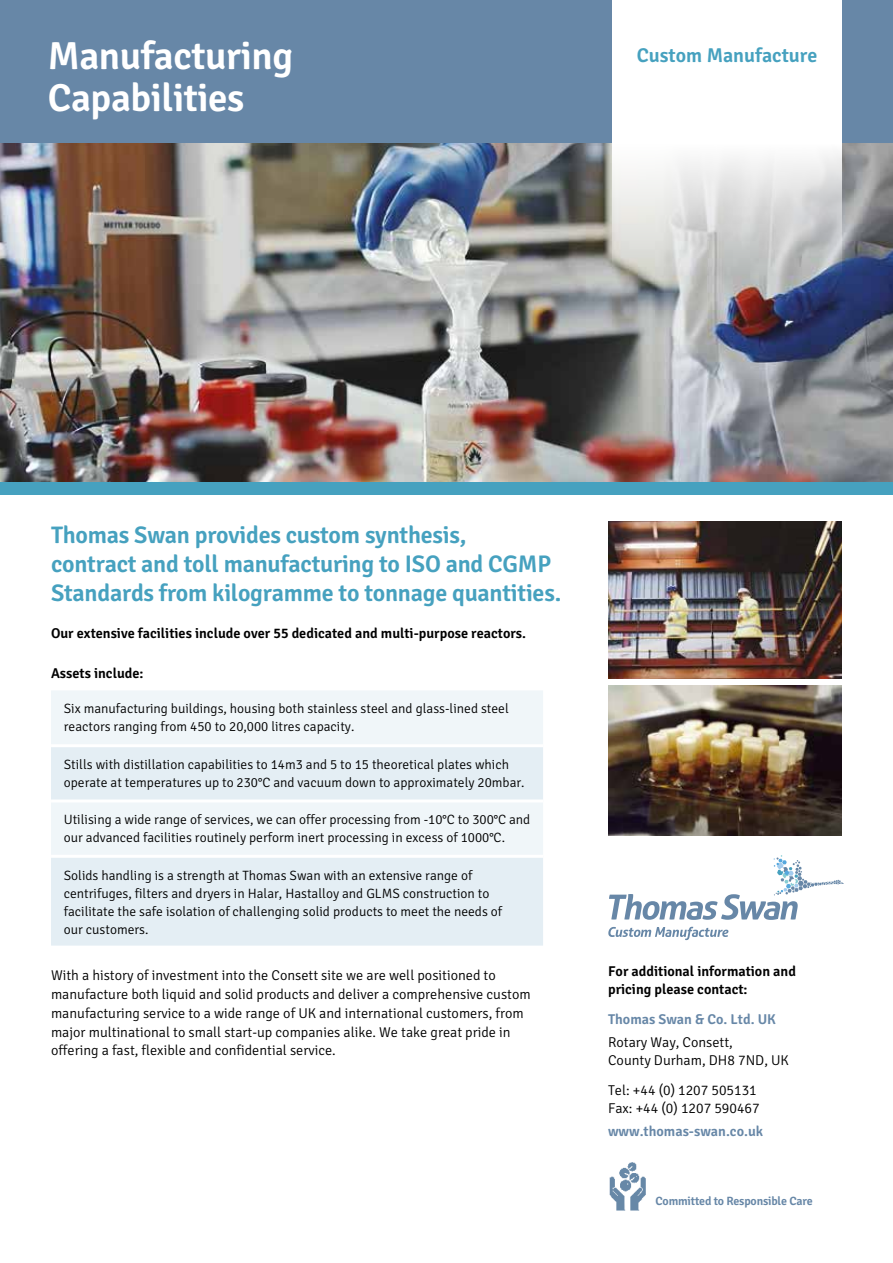
<style>
.page{position:relative;width:893px;height:1263px;background:#fff}
.page>*{position:absolute;margin:0;border:0;box-sizing:border-box;transform-origin:0 0}
.t1{font:600 39px "Signika";letter-spacing:-.01em;color:#fff}
.t2{font:600 24px/28.8px "Signika";letter-spacing:-.01em;color:#46a1bf}
.t3{font:600 19.95px "Signika";color:#46a1bf}
.t4{font:300 14.25px/18.8px "Signika";color:#000}
.t5{font:600 14.25px/18px "Signika";color:#000}
.t6{font:600 14.25px "Signika";color:#6787a7}
.t7{font:300 13.5px/18px "Signika";color:#000}
.t8{font:600 12px "Signika";letter-spacing:-.015em;color:#6787a7}
</style>
<div class="page">
<img style="left:0;top:143px;width:893px;height:339px">
<div style="left:0;top:0;width:893px;height:143px;background:#6787a7"></div>
<div style="left:612px;top:0;width:230px;height:143px;background:#fff"></div>
<div style="left:0;top:482px;width:893px;height:13px;background:#46a1bf"></div>
<svg style="left:612px;top:143px;width:230px;height:132px"></svg>
<img style="left:608px;top:522px;width:234px;height:156px">
<img style="left:608px;top:686px;width:234px;height:150px">
<div style="left:51px;top:691px;width:492px;height:53px;background:#f0f6f9"></div>
<svg style="left:51px;top:747px;width:492px;height:198px;fill:#e4eef4"></svg>
<hr style="left:51px;top:799px;width:492px;height:3px;background:#fff">
<hr style="left:51px;top:855px;width:492px;height:3px;background:#fff">
<img style="left:609px;top:1163px;width:37px;height:47px">
<svg style="left:608px;top:927px;width:120px;height:13px"></svg>
<svg style="left:609px;top:855px;width:235px;height:65px"></svg>
<h1 class="t1" style="left:48px;top:33px;width:247px">Manufacturing</h1>
<h3 class="t3" style="left:637px;top:43px;width:182px">Custom Manufacture</h3>
<h1 class="t1" style="left:48px;top:75px;width:198px">Capabilities</h1>
<h2 class="t2" style="left:51px;top:521px;width:512px">Thomas Swan provides custom synthesis,<br>contract and toll manufacturing to ISO and CGMP<br>Standards from kilogramme to tonnage quantities.</h2>
<p class="t5" style="left:51px;top:624px;width:477px">Our extensive facilities include over 55 dedicated and multi-purpose reactors.</p>
<p class="t5" style="left:51px;top:664px;width:94px">Assets include:</p>
<p class="t7" style="left:64px;top:700px;width:447px">Six manufacturing buildings, housing both stainless steel and glass-lined steel reactors ranging from 450 to 20,000 litres capacity.</p>
<p class="t7" style="left:64px;top:756px;width:462px">Stills with distillation capabilities to 14m3 and 5 to 15 theoretical plates which operate at temperatures up to 230°C and vacuum down to approximately 20mbar.</p>
<p class="t7" style="left:64px;top:811px;width:468px">Utilising a wide range of services, we can offer processing from -10°C to 300°C and our advanced facilities routinely perform inert processing in excess of 1000°C.</p>
<p class="t7" style="left:64px;top:866px;width:440px">Solids handling is a strength at Thomas Swan with an extensive range of centrifuges, filters and dryers in Halar, Hastalloy and GLMS construction to facilitate the safe isolation of challenging solid products to meet the needs of our customers.</p>
<p class="t4" style="left:51px;top:966px;width:481px">With a history of investment into the Consett site we are well positioned to manufacture both liquid and solid products and deliver a comprehensive custom manufacturing service to a wide range of UK and international customers, from major multinational to small start-up companies alike. We take great pride in offering a fast, flexible and confidential service.</p>
<p class="t5" style="left:608px;top:962px;width:189px">For additional information and pricing please contact:</p>
<p class="t6" style="left:608px;top:1011px;width:169px">Thomas Swan &amp; Co. Ltd. UK</p>
<p class="t4" style="left:608px;top:1033px;width:182px;line-height:18px">Rotary Way, Consett,<br>County Durham, DH8 7ND, UK</p>
<p class="t4" style="left:608px;top:1082px;width:153px;line-height:18px">Tel: +44 (0) 1207 505131<br>Fax: +44 (0) 1207 590467</p>
<p class="t6" style="left:608px;top:1122px;width:157px">www.thomas-swan.co.uk</p>
<p class="t8" style="left:655px;top:1193px;width:159px">Committed to Responsible Care</p>
</div>
